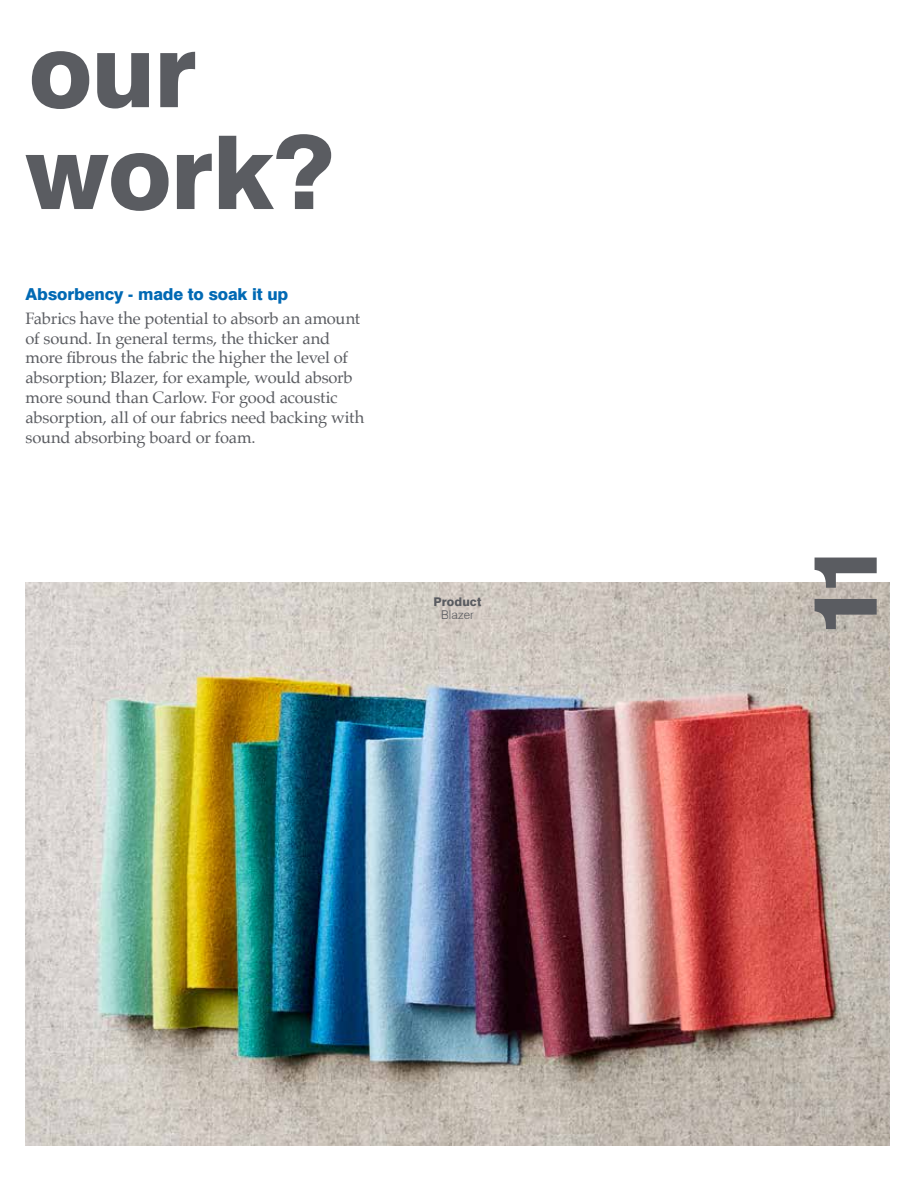
<style>
.page{position:relative;width:915px;height:1191px;background:#fff}
.page>*{position:absolute;margin:0;border:0;box-sizing:border-box;transform-origin:0 0}
.t1{font:800 101.85px/101.9px "Swiss 721 BT";letter-spacing:-.01em;color:#5a5c61}
.t2{font:800 90px "Swiss 721 BT";color:#5a5c61}
.t3{font:16.5px/19.8px "Palatino";letter-spacing:-.015em;color:#5a5c61}
.t4{font:800 16.5px "Swiss 721 BT";letter-spacing:-.01em;color:#0069b4}
.t5{font:800 12px "Swiss 721 BT";letter-spacing:.005em;color:#5a5c61}
.t6{font:300 12px "Swiss 721 BT";letter-spacing:.01em;color:#5a5c61}
</style>
<div class="page">
<img style="left:26px;top:582px;width:863px;height:563px">
<h1 class="t1" style="left:25px;top:19px;width:310px">our work?</h1>
<p class="t4" style="left:26px;top:284px;width:264px">Absorbency - made to soak it up</p>
<p class="t3" style="left:26px;top:308px;width:340px">Fabrics have the potential to absorb an amount of sound. In general terms, the thicker and more fibrous the fabric the higher the level of absorption; Blazer, for example, would absorb more sound than Carlow. For good acoustic absorption, all of our fabrics need backing with sound absorbing board or foam.</p>
<p class="t5" style="left:433px;top:594px;width:49px">Product</p>
<p class="t6" style="left:441px;top:607px;width:34px">Blazer</p>
<h2 class="t2" style="left:789px;top:637px;width:96px;rotate:-90deg">11</h2>
</div>
